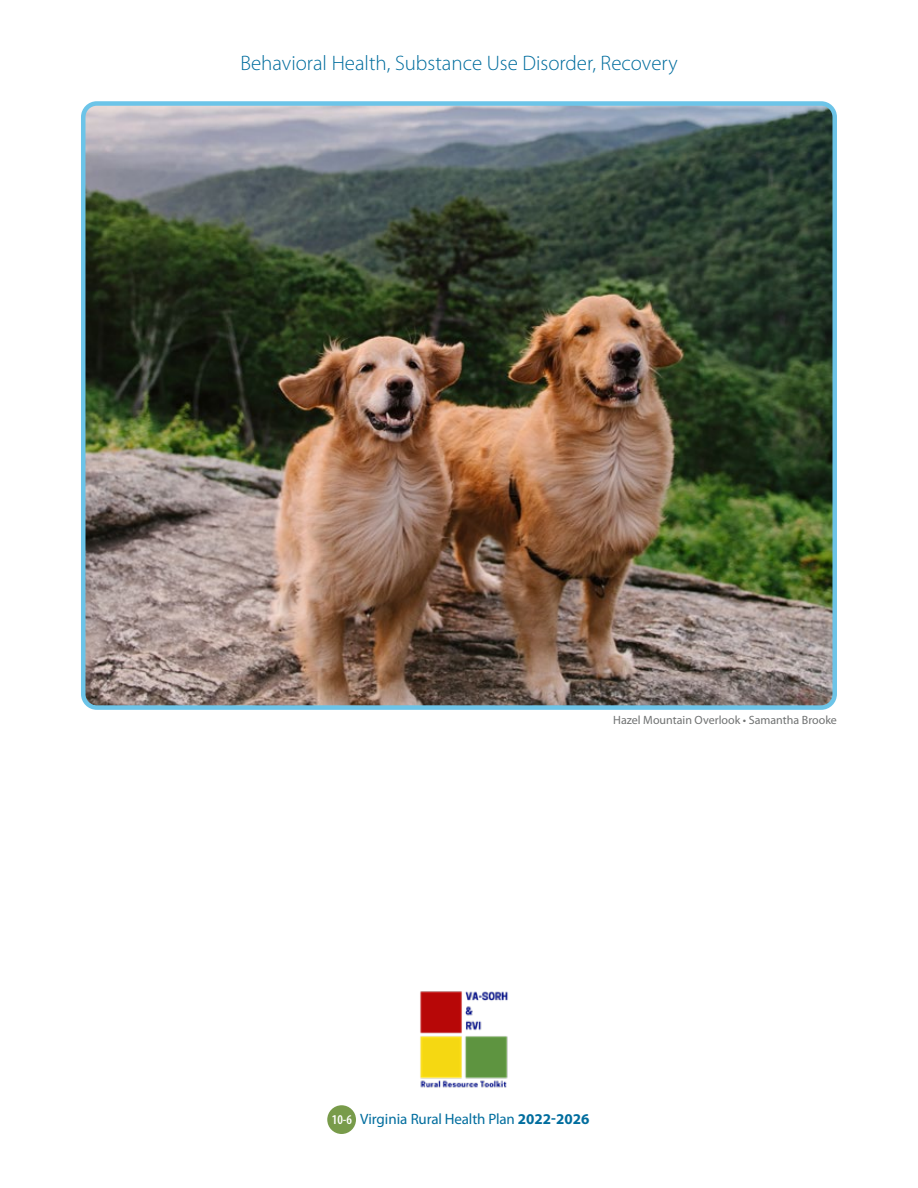
<style>
.page{position:relative;width:918px;height:1188px;background:#fff}
.page>*{position:absolute;margin:0;border:0;box-sizing:border-box;transform-origin:0 0}
.CC_Green_headings{font:300 21px "Myriad Pro";color:#006d9e}
.body_text{font:15px "Myriad Pro";letter-spacing:-.01em;color:#006d9e}
.Page{font:600 condensed 13.5px "Myriad Pro";color:#fff}
.Caption_gray{font:12px "Myriad Pro";color:#707272}
.s1{font-weight:700}
</style>
<div class="page">
<div style="left:327px;top:1105px;width:29px;height:29px;background:#789b4a;border-radius:50%"></div>
<img style="left:420px;top:991px;width:88px;height:97px">
<img style="left:86px;top:106px;width:746px;height:599px">
<div style="left:81px;top:101px;width:756px;height:609px;border:4px solid #6cc4e8;border-radius:14px"></div>
<p class="CC_Green_headings" style="left:240px;top:51px;width:439px">Behavioral Health, Substance Use Disorder, Recovery</p>
<p class="Caption_gray" style="left:613px;top:712px;width:225px">Hazel Mountain Overlook • Samantha Brooke</p>
<p class="Page" style="left:332px;top:1112px;width:22px">10-6</p>
<p class="body_text" style="left:360px;top:1109px;width:231px">Virginia Rural Health Plan <span class="s1">2022-2026</span></p>
</div>
